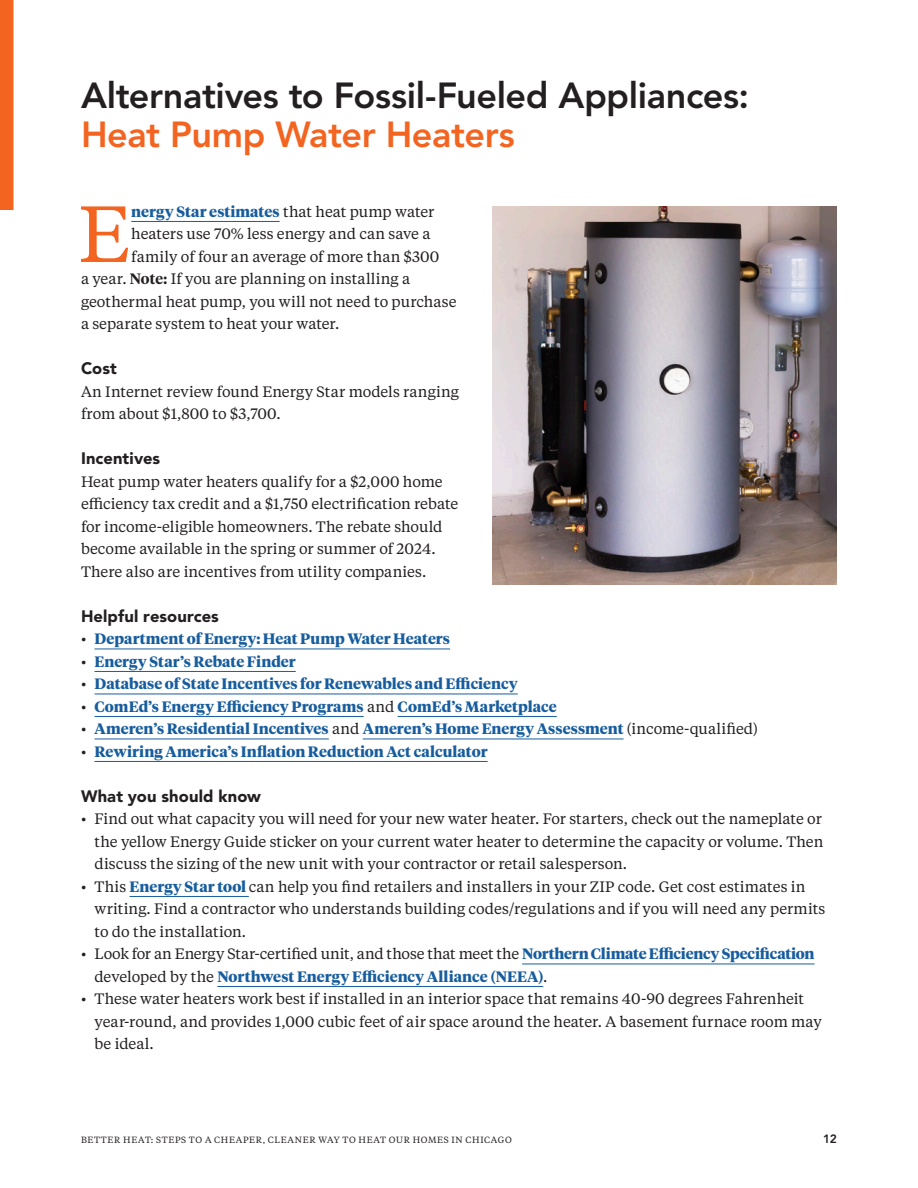
<style>
.page{position:relative;width:918px;height:1188px;background:#fff}
.page>*{position:absolute;margin:0;border:0;box-sizing:border-box;transform-origin:0 0}
.Body_1{font:79.05px "Tiempos Text";color:#f36421}
.Header_1{font:800 36px/39px "Avenir LT Std";letter-spacing:-.01em;color:#231f20}
.Header_2{font:900 16.5px "Avenir LT Std";letter-spacing:.005em;color:#231f20}
.Body_1-2{font:15px/22.5px "Tiempos Text";letter-spacing:.005em;color:#231f20}
.Body_1-3{font:700 15px/22.5px "Tiempos Headline";letter-spacing:.005em;color:#175d9e}
.t1{font:800 12px "Avenir LT Std";color:#231f20}
.t2{font:9px "Tiempos Text";letter-spacing:.075em;color:#231f20}
.s1{color:#f36421}
.s2{font-family:"Tiempos Text";font-weight:400;color:#231f20}
.s3{font-family:"Tiempos Headline";font-weight:600}
.s4{font-family:"Tiempos Headline";font-weight:700;color:#175d9e}
</style>
<div class="page">
<div style="left:0;top:0;width:14px;height:210px;background:#f36421"></div>
<hr style="left:131px;top:221px;width:149px;height:1px;background:#175d9e">
<hr style="left:94px;top:649px;width:356px;height:1px;background:#175d9e">
<hr style="left:94px;top:671px;width:202px;height:1px;background:#175d9e">
<hr style="left:94px;top:694px;width:424px;height:1px;background:#175d9e">
<hr style="left:94px;top:716px;width:270px;height:1px;background:#175d9e">
<hr style="left:398px;top:716px;width:159px;height:1px;background:#175d9e">
<hr style="left:94px;top:739px;width:235px;height:1px;background:#175d9e">
<hr style="left:363px;top:739px;width:261px;height:1px;background:#175d9e">
<hr style="left:94px;top:761px;width:394px;height:1px;background:#175d9e">
<hr style="left:130px;top:896px;width:119px;height:1px;background:#175d9e">
<hr style="left:522px;top:964px;width:293px;height:1px;background:#175d9e">
<hr style="left:217px;top:986px;width:326px;height:1px;background:#175d9e">
<img style="left:493px;top:206px;width:344px;height:378px">
<p class="Header_1" style="left:81px;top:76px;width:669px">Alternatives to Fossil-Fueled Appliances:<br><span class="s1">Heat Pump Water Heaters</span></p>
<p class="Body_1" style="left:78px;top:181px;width:54px">E</p>
<p class="Body_1-3" style="left:131px;top:200px;width:305px">nergy Star estimates <span class="s2">that heat pump water</span></p>
<p class="Body_1-2" style="left:131px;top:222px;width:301px">heaters use 70% less energy and can save a</p>
<p class="Body_1-2" style="left:131px;top:245px;width:310px">family of four an average of more than $300</p>
<p class="Body_1-2" style="left:81px;top:267px;width:331px">a year. <span class="s3">Note:</span> If you are planning on installing a</p>
<p class="Body_1-2" style="left:81px;top:290px;width:377px">geothermal heat pump, you will not need to purchase</p>
<p class="Body_1-2" style="left:81px;top:312px;width:260px">a separate system to heat your water.</p>
<p class="Header_2" style="left:81px;top:359px;width:37px">Cost</p>
<p class="Body_1-2" style="left:81px;top:380px;width:380px">An Internet review found Energy Star models ranging from about $1,800 to $3,700.</p>
<p class="Header_2" style="left:81px;top:449px;width:81px">Incentives</p>
<p class="Body_1-2" style="left:81px;top:470px;width:379px">Heat pump water heaters qualify for a $2,000 home efficiency tax credit and a $1,750 electrification rebate for income-eligible homeowners. The rebate should become available in the spring or summer of 2024.<br>There also are incentives from utility companies.</p>
<p class="Header_2" style="left:81px;top:606px;width:139px">Helpful resources</p>
<p class="Body_1-3" style="left:81px;top:627px;width:371px"><span class="s2">•</span> Department of Energy: Heat Pump Water Heaters</p>
<p class="Body_1-3" style="left:81px;top:650px;width:216px"><span class="s2">•</span> Energy Star’s Rebate Finder</p>
<p class="Body_1-3" style="left:81px;top:672px;width:438px"><span class="s2">•</span> Database of State Incentives for Renewables and Efficiency</p>
<p class="Body_1-3" style="left:81px;top:695px;width:477px"><span class="s2">•</span> ComEd’s Energy Efficiency Programs <span class="s2">and</span> ComEd’s Marketplace</p>
<p class="Body_1-3" style="left:81px;top:717px;width:679px"><span class="s2">•</span> Ameren’s Residential Incentives <span class="s2">and</span> Ameren’s Home Energy Assessment <span class="s2">(income-qualified)</span></p>
<p class="Body_1-3" style="left:81px;top:740px;width:408px"><span class="s2">•</span> Rewiring America’s Inflation Reduction Act calculator</p>
<p class="Header_2" style="left:81px;top:786px;width:182px">What you should know</p>
<p class="Body_1-2" style="left:94px;top:807px;width:730px;text-align:justify;text-indent:-14px">• Find out what capacity you will need for your new water heater. For starters, check out the nameplate or the yellow Energy Guide sticker on your current water heater to determine the capacity or volume. Then discuss the sizing of the new unit with your contractor or retail salesperson.</p>
<p class="Body_1-2" style="left:94px;top:875px;width:732px;text-indent:-14px">• This <span class="s4">Energy Star tool</span> can help you find retailers and installers in your ZIP code. Get cost estimates in writing. Find a contractor who understands building codes/regulations and if you will need any permits to do the installation.</p>
<p class="Body_1-3" style="left:94px;top:942px;width:722px;text-indent:-14px"><span class="s2">• Look for an Energy Star-certified unit, and those that meet the</span> Northern Climate Efficiency Specification <span class="s2">developed by the</span> Northwest Energy Efficiency Alliance (NEEA)<span class="s2">.</span></p>
<p class="Body_1-2" style="left:94px;top:987px;width:729px;text-indent:-14px">• These water heaters work best if installed in an interior space that remains 40-90 degrees Fahrenheit year-round, and provides 1,000 cubic feet of air space around the heater. A basement furnace room may be ideal.</p>
<p class="t2" style="left:81px;top:1134px;width:432px">BETTER HEAT: STEPS TO A CHEAPER, CLEANER WAY TO HEAT OUR HOMES IN CHICAGO</p>
<p class="t1" style="left:823px;top:1132px;width:15px">12</p>
</div>
